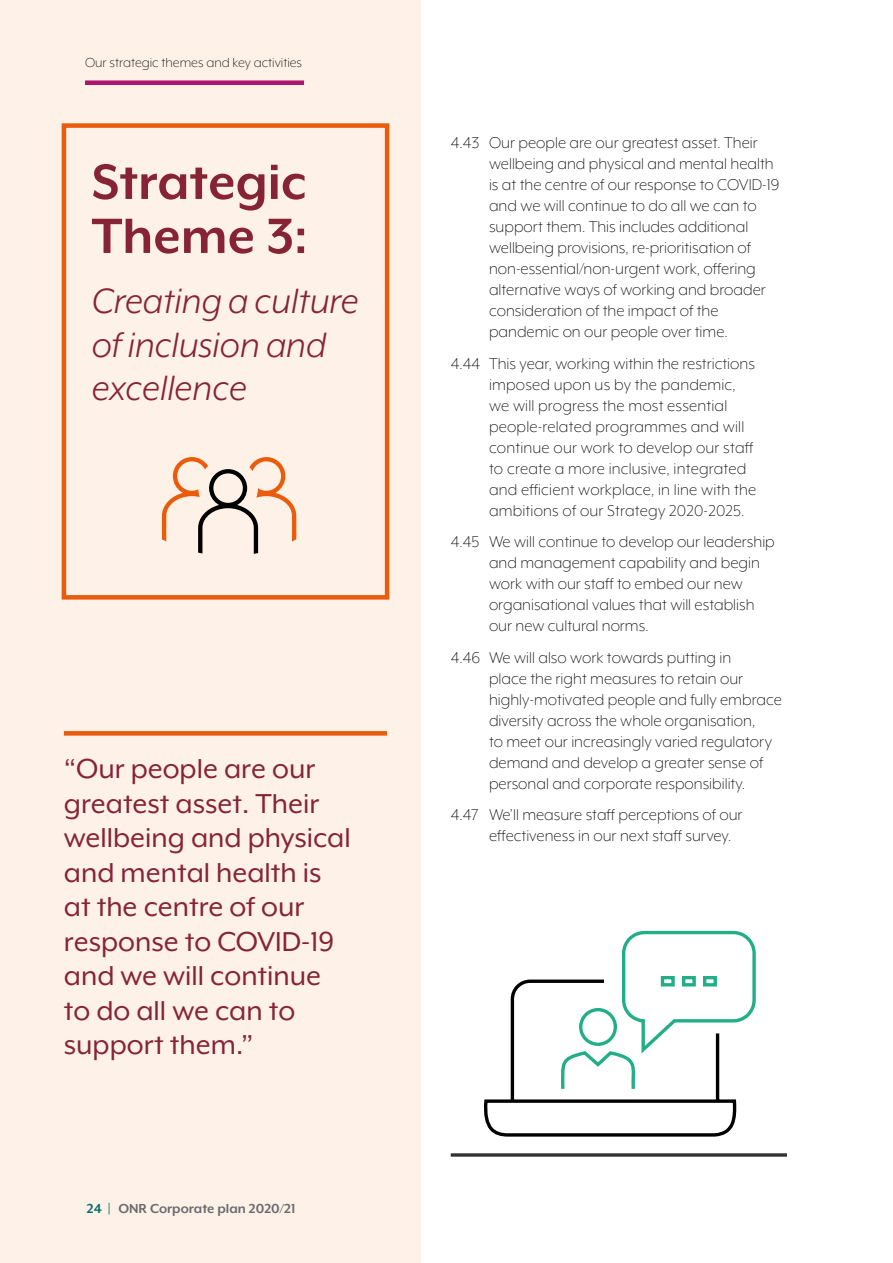
<style>
.page{position:relative;width:893px;height:1263px;background:#fff}
.page>*{position:absolute;margin:0;border:0;box-sizing:border-box;transform-origin:0 0}
.Strategic_heading{font:700 57px/54px "Mr Eaves XL Mod OT";color:#862435}
.Strategic_text{font:italic 40.5px/43.5px "Mr Eaves XL Mod OT";color:#862435}
.Quote_D{font:31.5px/34.5px "Mr Eaves XL Mod OT";color:#862435}
.t1{font:300 18px/21px "Mr Eaves XL Mod OT";color:#000}
.t2{font:300 15px "Mr Eaves XL Mod OT";color:#000}
.t3{font:700 15px "Mr Eaves XL Mod OT";color:#696a6f}
.s1{color:#046f6b}
</style>
<div class="page">
<div style="left:0;top:0;width:421px;height:1263px;background:#fef1e7"></div>
<div style="left:85px;top:80px;width:219px;height:5px;background:#ae136e"></div>
<svg style="left:484px;top:931px;width:272px;height:206px"></svg>
<div style="left:579px;top:1008px;width:38px;height:38px;border:3px solid #21ae88;border-radius:50%"></div>
<svg style="left:451px;top:1153px;width:336px;height:4px"></svg>
<div style="left:62px;top:123px;width:327px;height:477px;border:4px solid #ea5b0b"></div>
<svg style="left:162px;top:457px;width:134px;height:97px"></svg>
<div style="left:64px;top:731px;width:323px;height:5px;background:#ea5b0b"></div>
<p class="t2" style="left:85px;top:55px;width:219px">Our strategic themes and key activities</p>
<p class="Strategic_heading" style="left:92px;top:155px;width:218px">Strategic<br>Theme 3:</p>
<p class="Strategic_text" style="left:92px;top:280px;width:268px">Creating a culture of inclusion and excellence</p>
<p class="Quote_D" style="left:64px;top:751px;width:288px">“Our people are our greatest asset. Their wellbeing and physical and mental health is at the centre of our response to COVID-19 and we will continue to do all we can to support them.”</p>
<p class="t3" style="left:87px;top:1201px;width:210px"><span class="s1">24 |</span> ONR Corporate plan 2020/21</p>
<p class="t1" style="left:489px;top:132px;width:292px;text-indent:-38px">4.43 Our people are our greatest asset. Their wellbeing and physical and mental health is at the centre of our response to COVID-19 and we will continue to do all we can to support them. This includes additional wellbeing provisions, re-prioritisation of non-essential/non-urgent work, offering alternative ways of working and broader consideration of the impact of the pandemic on our people over time.</p>
<p class="t1" style="left:489px;top:353px;width:269px;text-indent:-38px">4.44 This year, working within the restrictions imposed upon us by the pandemic, we will progress the most essential people‑related programmes and will continue our work to develop our staff to create a more inclusive, integrated and efficient workplace, in line with the ambitions of our Strategy 2020-2025.</p>
<p class="t1" style="left:489px;top:531px;width:287px;text-indent:-38px">4.45 We will continue to develop our leadership and management capability and begin work with our staff to embed our new organisational values that will establish our new cultural norms.</p>
<p class="t1" style="left:489px;top:647px;width:294px;text-indent:-38px">4.46 We will also work towards putting in<br>place the right measures to retain our highly‑motivated people and fully embrace diversity across the whole organisation,<br>to meet our increasingly varied regulatory demand and develop a greater sense of personal and corporate responsibility.</p>
<p class="t1" style="left:489px;top:804px;width:255px;text-indent:-38px">4.47 We’ll measure staff perceptions of our effectiveness in our next staff survey.</p>
</div>
